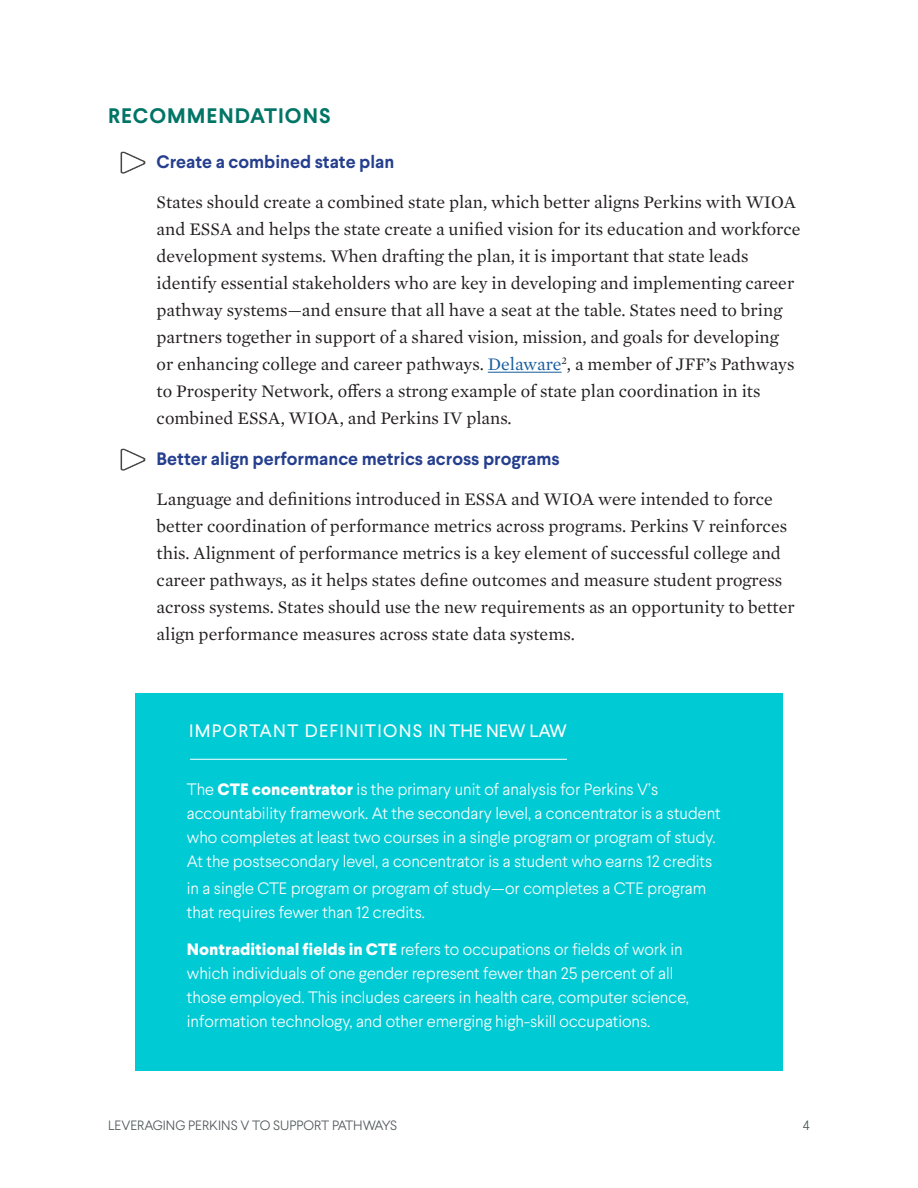
<style>
.page{position:relative;width:918px;height:1188px;background:#fff}
.page>*{position:absolute;margin:0;border:0;box-sizing:border-box;transform-origin:0 0}
.paragraph_JFF{font:700 21px "Larsseit";letter-spacing:.05em;color:#007566}
.paragraph_JFF-2{font:18px/27px "Mercury Text G1";color:#231f20}
.paragraph_JFF-3{font:700 18px "Larsseit";color:#253f8e}
.SC_Box_-_Type__White{font:18px "Larsseit";letter-spacing:.075em;color:#fff}
.paragraph_JFF-4{font:300 16.5px/24px "Larsseit";color:#fff}
.t1{font:300 13.5px "Larsseit";color:#4e5758}
.s1{color:#175d9e}
.s2{font-weight:800}
.s3{font-family:"Mercury Text G1";font-weight:400;font-size:18px}
</style>
<div class="page">
<hr style="left:488px;top:372px;width:74px;height:1px;background:#175d9e">
<div style="left:135px;top:693px;width:648px;height:377px;background:#00cad4"></div>
<hr style="left:190px;top:759px;width:377px;height:1px;background:#fff">
<img style="left:120px;top:151px;width:26px;height:23px">
<img style="left:120px;top:448px;width:26px;height:23px">
<p class="paragraph_JFF" style="left:108px;top:102px;width:224px">RECOMMENDATIONS</p>
<p class="paragraph_JFF-3" style="left:157px;top:150px;width:239px">Create a combined state plan</p>
<p class="paragraph_JFF-2" style="left:157px;top:188px;width:645px">States should create a combined state plan, which better aligns Perkins with WIOA and ESSA and helps the state create a unified vision for its education and workforce development systems. When drafting the plan, it is important that state leads identify essential stakeholders who are key in developing and implementing career pathway systems—and ensure that all have a seat at the table. States need to bring partners together in support of a shared vision, mission, and goals for developing<br>or enhancing college and career pathways. <span class="s1">Delaware</span><sup>2</sup>, a member of JFF’s Pathways to Prosperity Network, offers a strong example of state plan coordination in its combined ESSA, WIOA, and Perkins IV plans.</p>
<p class="paragraph_JFF-3" style="left:157px;top:447px;width:405px">Better align performance metrics across programs</p>
<p class="paragraph_JFF-2" style="left:157px;top:485px;width:640px">Language and definitions introduced in ESSA and WIOA were intended to force better coordination of performance metrics across programs. Perkins V reinforces this. Alignment of performance metrics is a key element of successful college and career pathways, as it helps states define outcomes and measure student progress across systems. States should use the new requirements as an opportunity to better align performance measures across state data systems.</p>
<p class="SC_Box_-_Type__White" style="left:189px;top:719px;width:379px">IMPORTANT DEFINITIONS IN THE NEW LAW</p>
<p class="paragraph_JFF-4" style="left:187px;top:777px;width:535px">The <span class="s2">CTE concentrator</span> is the primary unit of analysis for Perkins V’s accountability framework. At the secondary level, a concentrator is a student who completes at least two courses in a single program or program of study.<br>At the postsecondary level, a concentrator is a student who earns 12 credits</p>
<p class="paragraph_JFF-4" style="left:187px;top:876px;width:521px">in a single CTE program or program of study<span class="s3">—</span>or completes a CTE program that requires fewer than 12 credits.</p>
<p class="paragraph_JFF-4" style="left:187px;top:937px;width:504px"><span class="s2">Nontraditional fields in CTE</span> refers to occupations or fields of work in which individuals of one gender represent fewer than 25 percent of all those employed. This includes careers in health care, computer science, information technology, and other emerging high-skill occupations.</p>
<p class="t1" style="left:108px;top:1117px;width:291px">LEVERAGING PERKINS V TO SUPPORT PATHWAYS</p>
<p class="t1" style="left:803px;top:1117px;width:9px">4</p>
</div>
